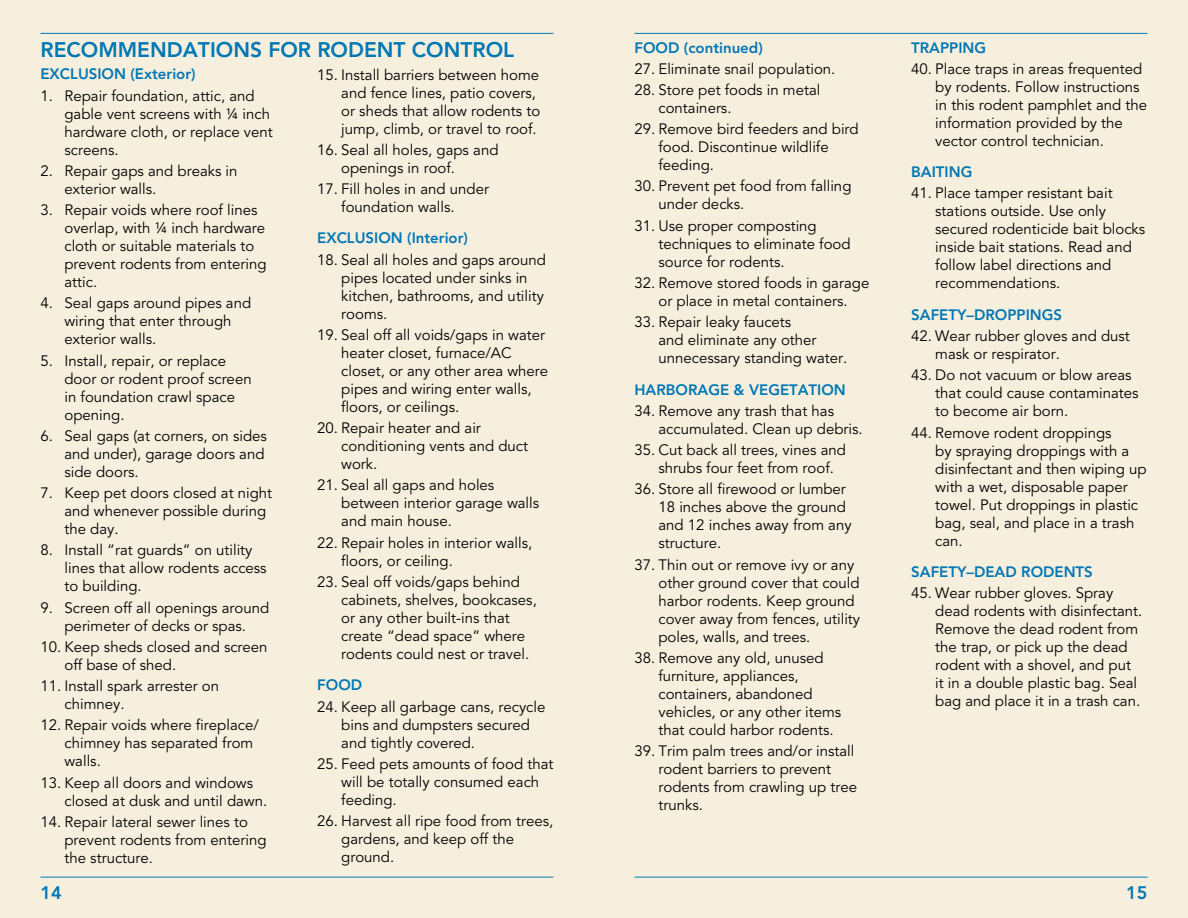
<style>
.page{position:relative;width:1188px;height:918px;background:#fff}
.page>*{position:absolute;margin:0;border:0;box-sizing:border-box;transform-origin:0 0}
.t1{font:800 21px "Avenir";color:#0077b5}
.t2{font:800 18px "Avenir";color:#0077b5}
.t3{font:15px/18px "Avenir";color:#000}
.t4{font:800 15px "Avenir";color:#0077b5}
</style>
<div class="page">
<div style="left:0;top:0;width:594px;height:918px;background:#f7efde"></div>
<hr style="left:40px;top:877px;width:514px;height:1px;background:#0077b5">
<hr style="left:40px;top:33px;width:514px;height:1px;background:#0077b5">
<div style="left:594px;top:0;width:594px;height:918px;background:#f7efde"></div>
<hr style="left:634px;top:877px;width:514px;height:1px;background:#0077b5">
<hr style="left:634px;top:33px;width:514px;height:1px;background:#0077b5">
<h1 class="t1" style="left:40px;top:38px;width:475px">RECOMM ENDATIONS FOR RODENT CONTROL</h1>
<p class="t4" style="left:40px;top:65px;width:67px">EXCLUSION</p>
<p class="t4" style="left:130px;top:65px;width:67px">(EXTERIOR)</p>
<p class="t3" style="left:64px;top:87px;width:210px;text-indent:-24px">1. Repair foundation, attic, and gable vent screens with ¼ inch hardware cloth, or replace vent screens.</p>
<p class="t3" style="left:64px;top:162px;width:175px;text-indent:-24px">2. Repair gaps and breaks in exterior walls.</p>
<p class="t3" style="left:64px;top:201px;width:204px;text-indent:-24px">3. Repair voids where roof lines overlap, with ¼ inch hardware cloth or suitable materials to prevent rodents from entering attic.</p>
<p class="t3" style="left:64px;top:295px;width:188px;text-indent:-24px">4. Seal gaps around pipes and wiring that enter through exterior walls.</p>
<p class="t3" style="left:64px;top:352px;width:189px;text-indent:-24px">5. Install, repair, or replace door or rodent proof screen in foundation crawl space opening.</p>
<p class="t3" style="left:64px;top:427px;width:204px;text-indent:-24px">6. Seal gaps (at corners, on sides and under), garage doors and side doors.</p>
<p class="t3" style="left:64px;top:484px;width:209px;text-indent:-24px">7. Keep pet doors closed at night and whenever possible during the day.</p>
<p class="t3" style="left:64px;top:542px;width:204px;text-indent:-24px">8. Install “rat guards” on utility lines that allow rodents access to building.</p>
<p class="t3" style="left:40px;top:599px;width:230px;text-align:center">9. Screen off all openings around perimeter of decks or spas.</p>
<p class="t3" style="left:64px;top:638px;width:205px;text-indent:-24px">10. Keep sheds closed and screen off base of shed.</p>
<p class="t3" style="left:64px;top:677px;width:156px;text-indent:-24px">11. Install spark arrester on chimney.</p>
<p class="t3" style="left:64px;top:717px;width:196px;text-indent:-24px">12. Repair voids where fireplace/ chimney has separated from walls.</p>
<p class="t3" style="left:64px;top:774px;width:204px;text-indent:-24px">13. Keep all doors and windows closed at dusk and until dawn.</p>
<p class="t3" style="left:64px;top:813px;width:204px;text-indent:-24px">14. Repair lateral sewer lines to prevent rodents from entering the structure.</p>
<p class="t3" style="left:341px;top:66px;width:201px;text-indent:-24px">15. Install barriers between home and fence lines, patio covers, or sheds that allow rodents to jump, climb, or travel to roof.</p>
<p class="t3" style="left:341px;top:141px;width:159px;text-indent:-24px">16. Seal all holes, gaps and openings in roof.</p>
<p class="t3" style="left:341px;top:180px;width:149px;text-indent:-24px">17. Fill holes in and under foundation walls.</p>
<p class="t4" style="left:317px;top:229px;width:67px">EXCLUSION</p>
<p class="t4" style="left:407px;top:229px;width:62px">(INTERIOR)</p>
<p class="t3" style="left:341px;top:251px;width:206px;text-indent:-24px">18. Seal all holes and gaps around pipes located under sinks in kitchen, bathrooms, and utility rooms.</p>
<p class="t3" style="left:341px;top:326px;width:208px;text-indent:-24px">19. Seal off all voids/gaps in water heater closet, furnace/AC closet, or any other area where pipes and wiring enter walls, floors, or ceilings.</p>
<p class="t3" style="left:341px;top:419px;width:188px;text-indent:-24px">20. Repair heater and air conditioning vents and duct work.</p>
<p class="t3" style="left:341px;top:477px;width:199px;text-indent:-24px">21. Seal all gaps and holes between interior garage walls and main house.</p>
<p class="t3" style="left:341px;top:534px;width:193px;text-indent:-24px">22. Repair holes in interior walls, floors, or ceiling.</p>
<p class="t3" style="left:341px;top:573px;width:197px;text-indent:-24px">23. Seal off voids/gaps behind cabinets, shelves, bookcases, or any other built-ins that create “dead space” where rodents could nest or travel.</p>
<p class="t4" style="left:317px;top:676px;width:22px">FOOD</p>
<p class="t3" style="left:341px;top:698px;width:206px;text-indent:-24px">24. Keep all garbage cans, recycle bins and dumpsters secured and tightly covered.</p>
<p class="t3" style="left:341px;top:755px;width:214px;text-indent:-24px">25. Feed pets amounts of food that will be totally consumed each feeding.</p>
<p class="t3" style="left:341px;top:812px;width:214px;text-indent:-24px">26. Harvest all ripe food from trees, gardens, and keep off the ground.</p>
<p class="t4" style="left:634px;top:38px;width:22px">FOOD</p>
<p class="t4" style="left:684px;top:38px;width:80px">(CONTINUED)</p>
<p class="t3" style="left:634px;top:60px;width:202px">27. Eliminate snail population.</p>
<p class="t3" style="left:658px;top:81px;width:163px;text-indent:-24px">28. Store pet foods in metal containers.</p>
<p class="t3" style="left:658px;top:120px;width:202px;text-indent:-24px">29. Remove bird feeders and bird food. Discontinue wildlife feeding.</p>
<p class="t3" style="left:658px;top:178px;width:195px;text-indent:-24px">30. Prevent pet food from falling under decks.</p>
<p class="t3" style="left:658px;top:217px;width:194px;text-indent:-24px">31. Use proper composting techniques to eliminate food source for rodents.</p>
<p class="t3" style="left:634px;top:274px;width:236px;text-align:center">32. Remove stored foods in garage or place in metal containers.</p>
<p class="t3" style="left:658px;top:313px;width:190px;text-indent:-24px">33. Repair leaky faucets<br>and eliminate any other unnecessary standing water.</p>
<p class="t4" style="left:634px;top:381px;width:11px">HAR</p>
<p class="t4" style="left:666px;top:381px;width:22px">BORA</p>
<p class="t4" style="left:708px;top:381px;width:82px">GE &amp; VEGETATION</p>
<p class="t3" style="left:658px;top:402px;width:206px;text-indent:-24px">34. Remove any trash that has accumulated. Clean up debris.</p>
<p class="t3" style="left:658px;top:441px;width:189px;text-indent:-24px">35. Cut back all trees, vines and shrubs four feet from roof.</p>
<p class="t3" style="left:658px;top:481px;width:195px;text-indent:-24px">36. Store all firewood or lumber<br>18 inches above the ground and 12 inches away from any structure.</p>
<p class="t3" style="left:658px;top:556px;width:203px;text-indent:-24px">37. Thin out or remove ivy or any other ground cover that could harbor rodents. Keep ground cover away from fences, utility poles, walls, and trees.</p>
<p class="t3" style="left:658px;top:649px;width:184px;text-indent:-24px">38. Remove any old, unused furniture, appliances, containers, abandoned vehicles, or any other items that could harbor rodents.</p>
<p class="t3" style="left:658px;top:742px;width:200px;text-indent:-24px">39. Trim palm trees and/or install rodent barriers to prevent rodents from crawling up tree trunks.</p>
<p class="t4" style="left:911px;top:38px;width:11px">TRA</p>
<p class="t4" style="left:940px;top:38px;width:48px">PPING</p>
<p class="t3" style="left:935px;top:60px;width:213px;text-indent:-24px">40. Place traps in areas frequented by rodents. Follow instructions in this rodent pamphlet and the information provided by the vector control technician.</p>
<p class="t4" style="left:911px;top:163px;width:19px">BAITIN</p>
<p class="t4" style="left:961px;top:163px;width:13px">G</p>
<p class="t3" style="left:935px;top:185px;width:211px;text-indent:-24px">41. Place tamper resistant bait stations outside. Use only secured rodenticide bait blocks inside bait stations. Read and follow label directions and recommendations.</p>
<p class="t4" style="left:911px;top:306px;width:141px">SAFETY–DROPPINGS</p>
<p class="t3" style="left:935px;top:327px;width:196px;text-indent:-24px">42. Wear rubber gloves and dust mask or respirator.</p>
<p class="t3" style="left:935px;top:367px;width:205px;text-indent:-24px">43. Do not vacuum or blow areas that could cause contaminates to become air born.</p>
<p class="t3" style="left:935px;top:424px;width:213px;text-indent:-24px">44. Remove rodent droppings<br>by spraying droppings with a disinfectant and then wiping up with a wet, disposable paper towel. Put droppings in plastic bag, seal, and place in a trash can.</p>
<p class="t4" style="left:911px;top:563px;width:181px">SAFETY–DEAD RODENTS</p>
<p class="t3" style="left:935px;top:585px;width:209px;text-indent:-24px">45. Wear rubber gloves. Spray dead rodents with disinfectant.<br>Remove the dead rodent from the trap, or pick up the dead rodent with a shovel, and put it in a double plastic bag. Seal bag and place it in a trash can.</p>
<p class="t2" style="left:40px;top:882px;width:23px">14</p>
<p class="t2" style="left:1126px;top:882px;width:23px">15</p>
</div>
